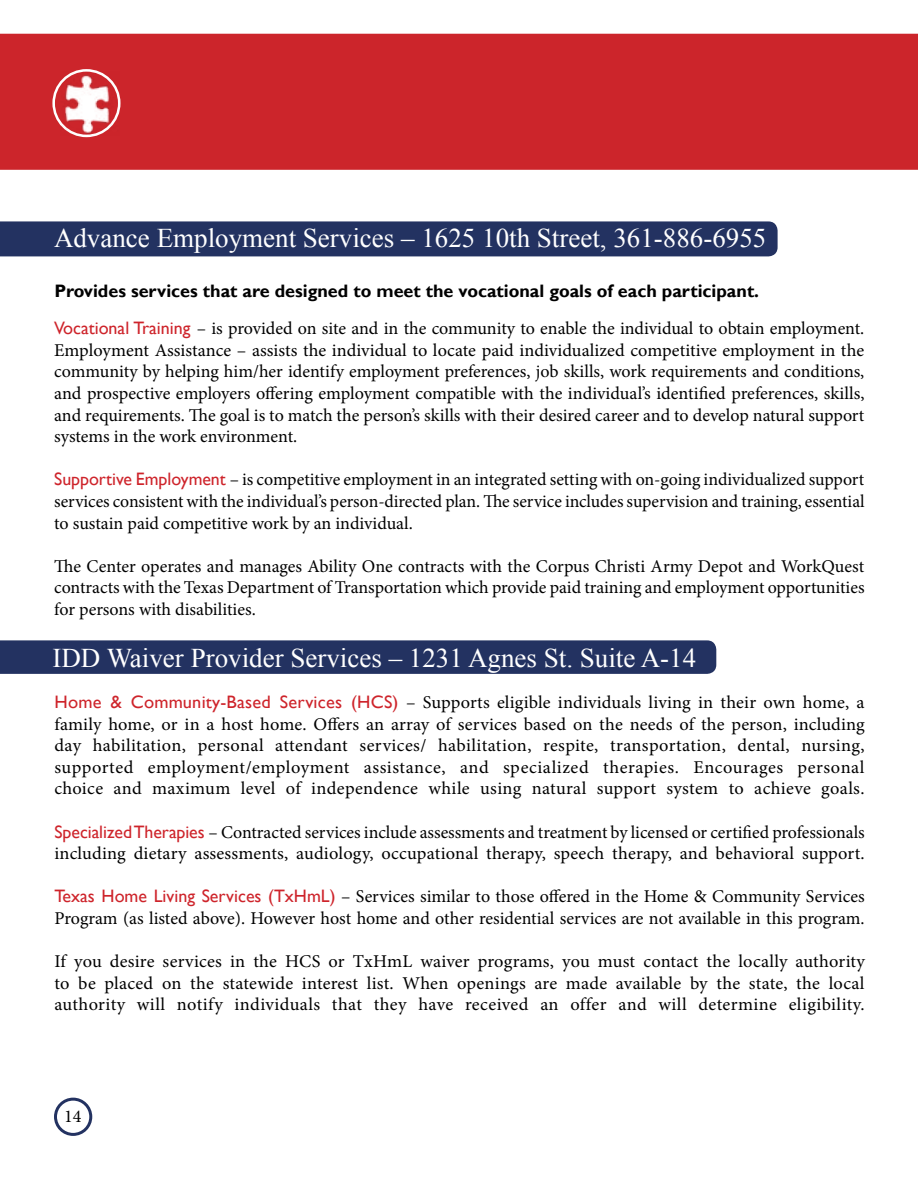
<style>
.page{position:relative;width:918px;height:1188px;background:#fff}
.page>*{position:absolute;margin:0;border:0;box-sizing:border-box;transform-origin:0 0}
.t1{font:27px "Times New Roman";color:#fff}
.t2{font:18px/21.6px "Minion Pro";color:#000;text-align:justify}
.t3{font:700 18px "Gill Sans";color:#000}
.s1{font-family:"Gill Sans";color:#ce242b}
</style>
<div class="page">
<div style="left:54px;top:1098px;width:38px;height:38px;border:3px solid #233261;border-radius:50%"></div>
<div style="left:0;top:34px;width:918px;height:136px;background:#cc252b"></div>
<div style="left:52px;top:69px;width:69px;height:68px;border:3px solid #fff;border-radius:50%"></div>
<img style="left:60px;top:71px;width:60px;height:64px">
<div style="left:0;top:221px;width:778px;height:35px;background:#233261"></div>
<div style="left:0;top:640px;width:716px;height:34px;background:#233261"></div>
<h1 class="t1" style="left:54px;top:219px;width:714px">Advance Employment Services – 1625 10th Street, 361-886-6955</h1>
<p class="t3" style="left:54px;top:280px;width:706px">Provides services that are designed to meet the vocational goals of each participant.</p>
<p class="t2" style="left:54px;top:318px;width:812px"><span class="s1">Vocational Training</span> – is provided on site and in the community to enable the individual to obtain employment.<br>Employment Assistance – assists the individual to locate paid individualized competitive employment in the community by helping him/her identify employment preferences, job skills, work requirements and conditions, and prospective employers offering employment compatible with the individual’s identified preferences, skills, and requirements. The goal is to match the person’s skills with their desired career and to develop natural support systems in the work environment.</p>
<p class="t2" style="left:54px;top:469px;width:812px"><span class="s1">Supportive Employment</span> – is competitive employment in an integrated setting with on-going individualized support services consistent with the individual’s person-directed plan. The service includes supervision and training, essential to sustain paid competitive work by an individual.</p>
<p class="t2" style="left:54px;top:555px;width:812px">The Center operates and manages Ability One contracts with the Corpus Christi Army Depot and WorkQuest contracts with the Texas Department of Transportation which provide paid training and employment opportunities for persons with disabilities.</p>
<h1 class="t1" style="left:52px;top:639px;width:645px">IDD Waiver Provider Services – 1231 Agnes St. Suite A-14</h1>
<p class="t2" style="left:54px;top:692px;width:812px"><span class="s1">Home &amp; Community-Based Services (HCS)</span> – Supports eligible individuals living in their own home, a family home, or in a host home. Offers an array of services based on the needs of the person, including day habilitation, personal attendant services/ habilitation, respite, transportation, dental, nursing, supported employment/employment assistance, and specialized therapies. Encourages personal choice and maximum level of independence while using natural support system to achieve goals.</p>
<p class="t2" style="left:54px;top:821px;width:812px"><span class="s1">Specialized Therapies</span> – Contracted services include assessments and treatment by licensed or certified professionals including dietary assessments, audiology, occupational therapy, speech therapy, and behavioral support.</p>
<p class="t2" style="left:54px;top:886px;width:812px"><span class="s1">Texas Home Living Services (TxHmL)</span> – Services similar to those offered in the Home &amp; Community Services<br>Program (as listed above). However host home and other residential services are not available in this program.</p>
<p class="t2" style="left:54px;top:951px;width:812px">If you desire services in the HCS or TxHmL waiver programs, you must contact the locally authority to be placed on the statewide interest list. When openings are made available by the state, the local authority will notify individuals that they have received an offer and will determine eligibility.</p>
<p class="t2" style="left:64px;top:1105px;width:19px">14</p>
</div>
